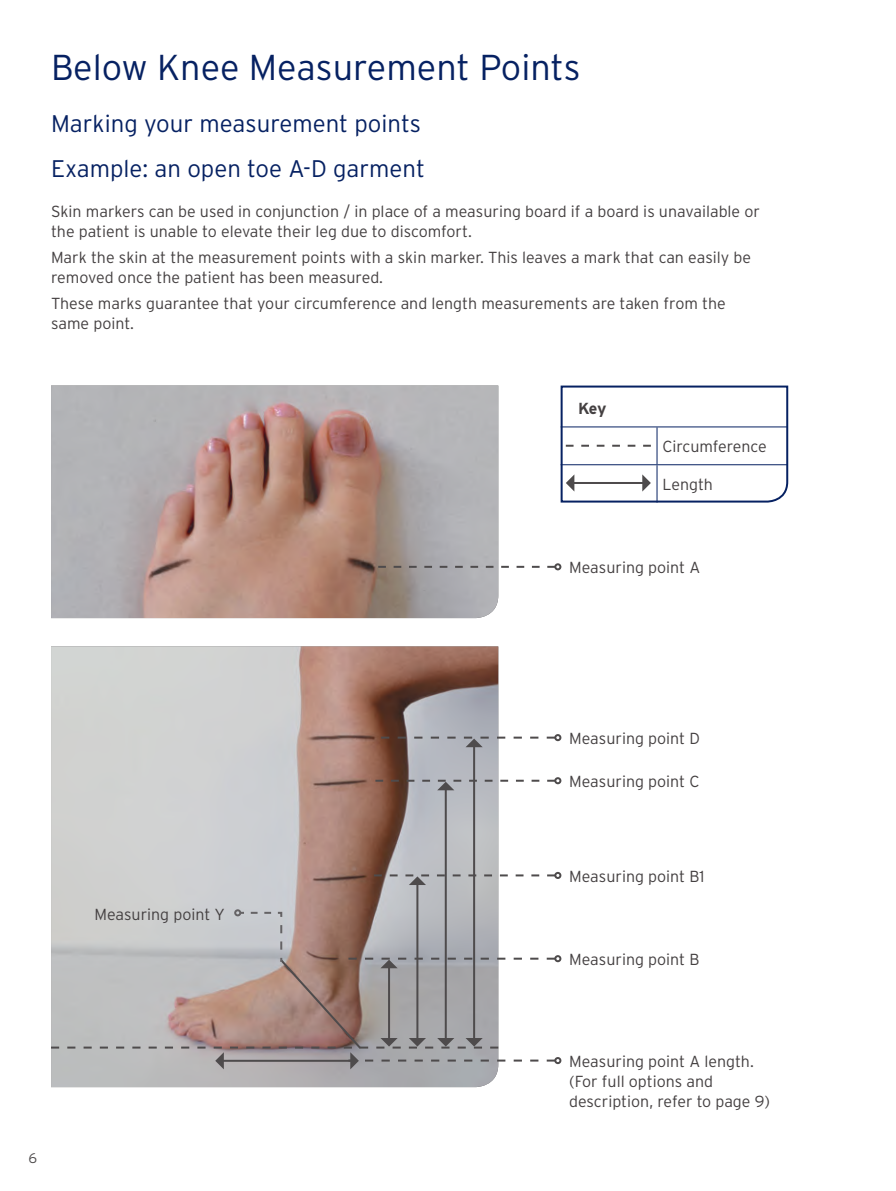
<style>
.page{position:relative;width:896px;height:1191px;background:#fff}
.page>*{position:absolute;margin:0;border:0;box-sizing:border-box;transform-origin:0 0}
.t1{font:300 36px "Interstate";color:#062162}
.t2{font:300 24px/45.8px "Interstate";color:#062162}
.t3{font:300 16px/20px "Interstate";color:#444041}
.t4{font:700 16px "Interstate";color:#444041}
.t5{font:300 14px "Interstate";color:#4e4b4c}
</style>
<div class="page">
<img style="left:51px;top:646px;width:447px;height:441px">
<img style="left:51px;top:385px;width:447px;height:233px">
<hr style="left:473px;top:742px;width:2px;height:301px;background:#4e4b4c">
<svg style="left:381px;top:736px;width:174px;height:11px"></svg>
<hr style="left:445px;top:786px;width:2px;height:257px;background:#4e4b4c">
<svg style="left:375px;top:779px;width:180px;height:11px"></svg>
<hr style="left:416px;top:880px;width:2px;height:163px;background:#4e4b4c">
<svg style="left:374px;top:874px;width:181px;height:11px"></svg>
<div style="left:554px;top:734px;width:7px;height:7px;border:2px solid #4e4b4c;border-radius:50%"></div>
<div style="left:554px;top:777px;width:7px;height:7px;border:2px solid #4e4b4c;border-radius:50%"></div>
<div style="left:554px;top:872px;width:7px;height:7px;border:2px solid #4e4b4c;border-radius:50%"></div>
<div style="left:554px;top:955px;width:7px;height:7px;border:2px solid #4e4b4c;border-radius:50%"></div>
<svg style="left:378px;top:566px;width:176px;height:2px"></svg>
<div style="left:554px;top:563px;width:7px;height:7px;border:2px solid #4e4b4c;border-radius:50%"></div>
<div style="left:234px;top:909px;width:7px;height:7px;border:2px solid #656365;border-radius:50%"></div>
<svg style="left:51px;top:910px;width:504px;height:159px;background:#b8b0af"></svg>
<div style="left:554px;top:1057px;width:7px;height:7px;border:2px solid #4e4b4c;border-radius:50%"></div>
<svg style="left:560px;top:385px;width:229px;height:118px"></svg>
<h1 class="t1" style="left:51px;top:47px;width:531px">Below Knee Measurement Points</h1>
<h2 class="t2" style="left:51px;top:100px;width:375px">Marking your measurement points<br>Example: an open toe A-D garment</h2>
<p class="t3" style="left:51px;top:202px;width:710px">Skin markers can be used in conjunction / in place of a measuring board if a board is unavailable or the patient is unable to elevate their leg due to discomfort.</p>
<p class="t3" style="left:51px;top:247px;width:701px">Mark the skin at the measurement points with a skin marker. This leaves a mark that can easily be removed once the patient has been measured.</p>
<p class="t3" style="left:51px;top:293px;width:676px">These marks guarantee that your circumference and length measurements are taken from the same point.</p>
<p class="t4" style="left:578px;top:399px;width:30px">Key</p>
<p class="t3" style="left:662px;top:436px;width:106px">Circumference</p>
<p class="t3" style="left:662px;top:474px;width:52px">Length</p>
<p class="t3" style="left:569px;top:557px;width:132px">Measuring point A</p>
<p class="t3" style="left:94px;top:904px;width:132px">Measuring point Y</p>
<p class="t5" style="left:28px;top:1149px;width:10px">6</p>
<p class="t3" style="left:569px;top:728px;width:132px">Measuring point D</p>
<p class="t3" style="left:569px;top:771px;width:132px">Measuring point C</p>
<p class="t3" style="left:569px;top:865px;width:137px">Measuring point B1</p>
<p class="t3" style="left:569px;top:949px;width:132px">Measuring point B</p>
<p class="t3" style="left:569px;top:1050px;width:202px">Measuring point A length. (For full options and description, refer to page 9)</p>
</div>
